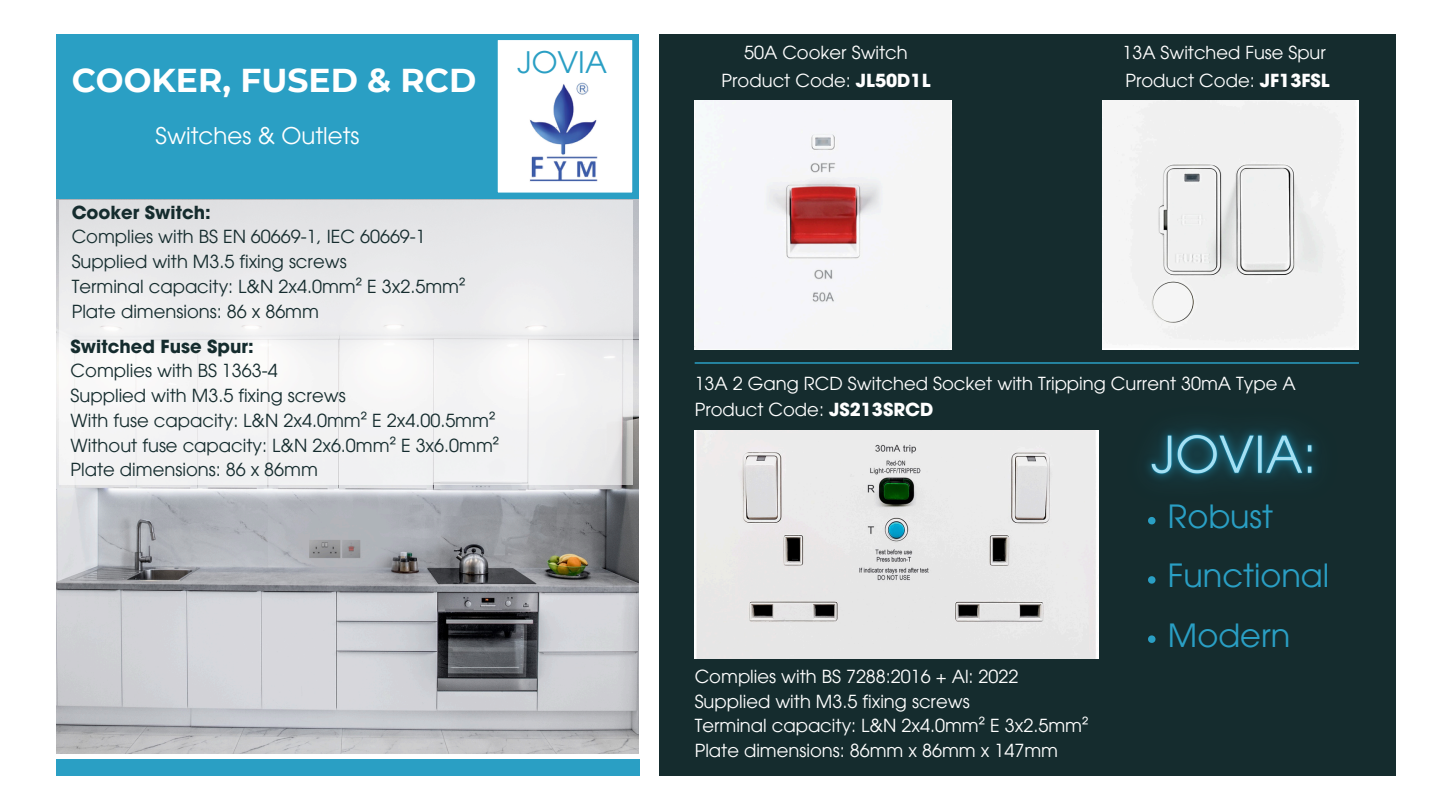
<style>
.page{position:relative;width:1440px;height:810px;background:#fff}
.page>*{position:absolute;margin:0;border:0;box-sizing:border-box;transform-origin:0 0}
.t1{font:700 33px "Montserrat";color:#fff}
.t2{font:32px "ITC Avant Garde Pro";color:#2a9fc4}
.t3{font:29.7px "ITC Avant Garde Pro";color:#2a9fc4}
.t4{font:23px "ITC Avant Garde Pro";color:#fff}
.t5{font:18px "ITC Avant Garde Pro";color:#152c2e}
.t6{font:18px "ITC Avant Garde Pro";color:#fff}
.t7{font:700 18px "ITC Avant Garde Pro";color:#152c2e}
.t8{font:17.9px "ITC Avant Garde Pro";color:#fff}
.s1{font-weight:700}
</style>
<div class="page">
<div style="left:659px;top:34px;width:737px;height:742px;background:#152c2e"></div>
<img style="left:695px;top:100px;width:256px;height:250px">
<img style="left:1103px;top:100px;width:255px;height:250px">
<img style="left:695px;top:430px;width:403px;height:228px">
<img style="left:56px;top:199px;width:582px;height:555px">
<div style="left:56px;top:760px;width:583px;height:16px;background:#2a9fc4"></div>
<svg style="left:492px;top:34px;width:146px;height:164px"></svg>
<div style="left:56px;top:34px;width:436px;height:165px;background:#2a9fc4"></div>
<img style="left:509px;top:67px;width:112px;height:118px">
<div style="left:60px;top:200px;width:573px;height:285px;background:linear-gradient(to bottom,#e5e6e7,#f6f6f6)"></div>
<hr style="left:695px;top:362px;width:664px;height:2px;background:#2a9fc4">
<img style="left:1094px;top:426px;width:223px;height:118px">
<svg style="left:1148px;top:517px;width:8px;height:7px"></svg>
<svg style="left:1148px;top:576px;width:8px;height:8px"></svg>
<svg style="left:1148px;top:635px;width:8px;height:8px"></svg>
<h5 class="t1" style="left:72px;top:60px;width:406px">COOKER, FUSED &amp; RCD</h5>
<h4 class="t4" style="left:156px;top:127px;width:205px">Switches &amp; Outlets</h4>
<h2 class="t3" style="left:517px;top:51px;width:91px">JOVIA</h2>
<p class="t7" style="left:72px;top:205px;width:141px">Cooker Switch:</p>
<p class="t5" style="left:72px;top:230px;width:356px">Complies with BS EN 60669-1, IEC 60669-1</p>
<p class="t5" style="left:72px;top:255px;width:277px">Supplied with M3.5 fixing screws</p>
<p class="t5" style="left:72px;top:280px;width:395px">Terminal capacity: L&amp;N 2x4.0mm² E 3x2.5mm²</p>
<p class="t5" style="left:72px;top:304px;width:249px">Plate dimensions: 86 x 86mm</p>
<p class="t7" style="left:71px;top:339px;width:185px">Switched Fuse Spur:</p>
<p class="t5" style="left:71px;top:364px;width:209px">Complies with BS 1363-4</p>
<p class="t5" style="left:71px;top:389px;width:277px">Supplied with M3.5 fixing screws</p>
<p class="t5" style="left:71px;top:414px;width:426px">With fuse capacity: L&amp;N 2x4.0mm² E 2x4.00.5mm²</p>
<p class="t5" style="left:71px;top:438px;width:430px">Without fuse capacity: L&amp;N 2x6.0mm² E 3x6.0mm²</p>
<p class="t5" style="left:71px;top:463px;width:249px">Plate dimensions: 86 x 86mm</p>
<p class="t6" style="left:744px;top:46px;width:165px">50A Cooker Switch</p>
<p class="t8" style="left:1123px;top:46px;width:205px">13A Switched Fuse Spur</p>
<p class="t6" style="left:722px;top:73px;width:210px">Product Code: <span class="s1">JL50D1L</span></p>
<p class="t6" style="left:1125px;top:73px;width:206px">Product Code: <span class="s1">JF13FSL</span></p>
<p class="t6" style="left:695px;top:377px;width:603px">13A 2 Gang RCD Switched Socket with Tripping Current 30mA Type A</p>
<p class="t6" style="left:695px;top:403px;width:240px">Product Code: <span class="s1">JS213SRCD</span></p>
<p class="t6" style="left:695px;top:670px;width:325px">Complies with BS 7288:2016 + Al: 2022</p>
<p class="t6" style="left:695px;top:694px;width:277px">Supplied with M3.5 fixing screws</p>
<p class="t6" style="left:695px;top:719px;width:395px">Terminal capacity: L&amp;N 2x4.0mm² E 3x2.5mm²</p>
<p class="t6" style="left:695px;top:744px;width:365px">Plate dimensions: 86mm x 86mm x 147mm</p>
<p class="t2" style="left:1168px;top:505px;width:106px">Robust</p>
<p class="t2" style="left:1168px;top:564px;width:163px">Functional</p>
<p class="t2" style="left:1168px;top:623px;width:124px">Modern</p>
</div>
